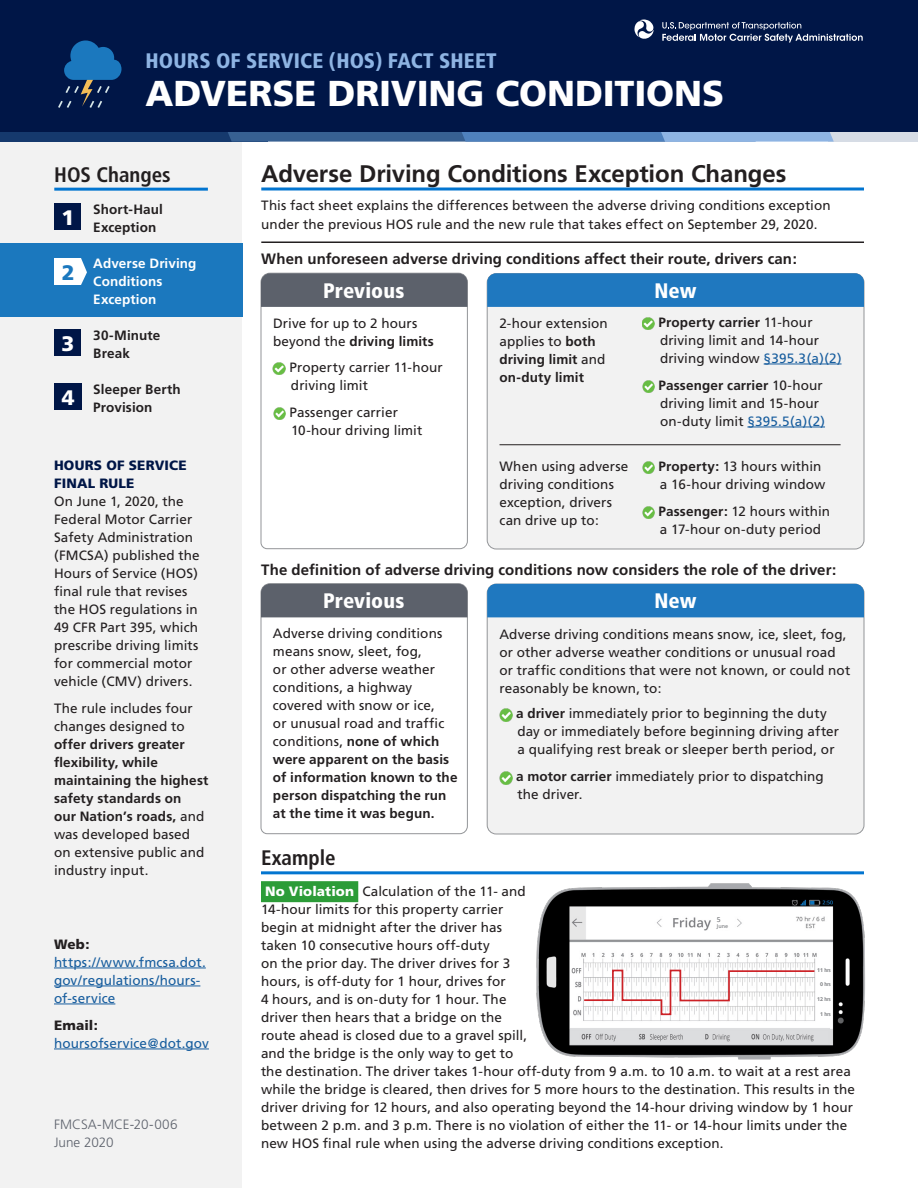
<style>
.page{position:relative;width:918px;height:1188px;background:#fff}
.page>*{position:absolute;margin:0;border:0;box-sizing:border-box;transform-origin:0 0}
.t1{font:900 36px "Frutiger";letter-spacing:-.005em;color:#fff}
.t2{font:700 24px "Frutiger";letter-spacing:-.005em;color:#231f20}
.t3{font:900 condensed 21px "Frutiger";letter-spacing:.005em;color:#8eb4e3}
.t4{font:900 condensed 21px "Frutiger";color:#fff}
.t5{font:700 condensed 21px "Frutiger";color:#231f20}
.t6{font:900 21px "Frutiger";color:#fff}
.t7{font:900 21px "Frutiger";color:#1b78be}
.t8{font:700 15px "Frutiger";letter-spacing:.005em;color:#231f20}
.t9{font:13.5px/18px "Frutiger";letter-spacing:.005em;color:#231f20}
.t10{font:700 13.5px/18px "Frutiger";letter-spacing:.01em;color:#231f20}
.t11{font:13.5px/18px "Frutiger";letter-spacing:.01em;color:#175d9e}
.t12{font:700 13.5px/18px "Frutiger";letter-spacing:.01em;color:#fff}
.t13{font:300 13.5px/18px "Frutiger";letter-spacing:.005em;color:#5c616b}
.t14{font:900 13.5px/18px "Frutiger";letter-spacing:.015em;color:#001647}
.s1{font-weight:400}
.s2{font-weight:900;color:#231f20}
.s3{font-weight:700}
.s4{color:#175d9e}
.s5{font-weight:900;color:#fff}
</style>
<div class="page">
<div style="left:0;top:121px;width:242px;height:1067px;background:#f2f2f2"></div>
<div style="left:0;top:0;width:918px;height:141px;background:#001647"></div>
<svg style="left:634px;top:19px;width:20px;height:20px"></svg>
<svg style="left:662px;top:22px;width:201px;height:21px"></svg>
<div style="left:0;top:132px;width:268px;height:10px;background:#15396d"></div>
<div style="left:828px;top:132px;width:90px;height:10px;background:#d6dce5"></div>
<svg style="left:228px;top:132px;width:606px;height:10px;background:#5b85b8"></svg>
<svg style="left:58px;top:40px;width:64px;height:68px"></svg>
<div style="left:487px;top:274px;width:377px;height:275px;background:#f2f2f2;border-radius:9px"></div>
<div style="left:487px;top:584px;width:377px;height:250px;background:#f2f2f2;border-radius:9px"></div>
<div style="left:0;top:243px;width:243px;height:73px;background:#1b78be"></div>
<hr style="left:261px;top:242px;width:603px;height:1px;background:#231f20">
<hr style="left:261px;top:188px;width:603px;height:2px;background:#0275d0">
<hr style="left:261px;top:871px;width:603px;height:3px;background:#0275d0">
<div style="left:261px;top:881px;width:97px;height:21px;background:#2c9c38"></div>
<svg style="left:261px;top:279px;width:207px;height:270px"></svg>
<svg style="left:261px;top:583px;width:207px;height:251px"></svg>
<svg style="left:273px;top:362px;width:13px;height:13px"></svg>
<svg style="left:273px;top:407px;width:13px;height:13px"></svg>
<div style="left:261px;top:273px;width:206px;height:34px;background:#5c616b"></div>
<div style="left:261px;top:584px;width:206px;height:33px;background:#5c616b"></div>
<svg style="left:499px;top:709px;width:13px;height:12px"></svg>
<svg style="left:500px;top:772px;width:12px;height:12px"></svg>
<hr style="left:500px;top:444px;width:341px;height:1px;background:#231f20">
<div style="left:487px;top:273px;width:377px;height:34px;background:#1f78bf"></div>
<div style="left:487px;top:584px;width:377px;height:33px;background:#1f78bf"></div>
<hr style="left:54px;top:968px;width:152px;height:1px;background:#175d9e">
<hr style="left:54px;top:986px;width:146px;height:1px;background:#175d9e">
<hr style="left:54px;top:1004px;width:61px;height:1px;background:#175d9e">
<hr style="left:54px;top:1049px;width:155px;height:1px;background:#175d9e">
<hr style="left:54px;top:188px;width:154px;height:3px;background:#0275d0">
<svg style="left:54px;top:258px;width:33px;height:27px"></svg>
<div style="left:54px;top:203px;width:27px;height:27px;background:#001647"></div>
<div style="left:55px;top:383px;width:27px;height:27px;background:#001647"></div>
<img style="left:536px;top:883px;width:329px;height:177px">
<svg style="left:582px;top:969px;width:234px;height:47px"></svg>
<img style="left:570px;top:1027px;width:260px;height:17px">
<div style="left:54px;top:329px;width:27px;height:27px;background:#001647"></div>
<hr style="left:764px;top:364px;width:78px;height:1px;background:#175d9e">
<hr style="left:747px;top:427px;width:78px;height:1px;background:#175d9e">
<svg style="left:642px;top:317px;width:13px;height:13px"></svg>
<svg style="left:642px;top:380px;width:13px;height:13px"></svg>
<svg style="left:642px;top:461px;width:13px;height:13px"></svg>
<svg style="left:642px;top:506px;width:13px;height:13px"></svg>
<div style="left:717px;top:917px;width:12px;height:13px;background:#fff"></div>
<hr style="left:816px;top:968px;width:15px;height:4px;background:#fff">
<div style="left:817px;top:982px;width:14px;height:7px;background:#fff"></div>
<div style="left:817px;top:997px;width:14px;height:7px;background:#fff"></div>
<div style="left:817px;top:1012px;width:14px;height:6px;background:#fff"></div>
<h3 class="t3" style="left:146px;top:48px;width:353px">HOURS OF SERVICE (HOS) FACT SHEET</h3>
<h1 class="t1" style="left:146px;top:71px;width:580px">ADVERSE DRIVING CONDITIONS</h1>
<h2 class="t5" style="left:54px;top:162px;width:118px">HOS Changes</h2>
<p class="t6" style="left:61px;top:205px;width:14px">1</p>
<p class="t10" style="left:93px;top:200px;width:71px">Short-Haul<br>Exception</p>
<p class="t12" style="left:93px;top:254px;width:105px">Adverse Driving<br>Conditions<br>Exception</p>
<p class="t10" style="left:93px;top:326px;width:69px">30-Minute<br>Break</p>
<p class="t10" style="left:93px;top:380px;width:89px">Sleeper Berth<br>Provision</p>
<p class="t7" style="left:62px;top:260px;width:14px">2</p>
<p class="t6" style="left:61px;top:331px;width:14px">3</p>
<p class="t6" style="left:62px;top:385px;width:14px">4</p>
<h3 class="t14" style="left:54px;top:456px;width:134px">HOURS OF SERVICE<br>FINAL RULE</h3>
<p class="t9" style="left:54px;top:492px;width:147px">On June 1, 2020, the<br>Federal Motor Carrier<br>Safety Administration (FMCSA) published the<br>Hours of Service (HOS) final rule that revises the HOS regulations in<br>49 CFR Part 395, which prescribe driving limits for commercial motor vehicle (CMV) drivers.</p>
<p class="t10" style="left:54px;top:699px;width:156px"><span class="s1">The rule includes four changes designed to </span>offer drivers greater flexibility, while maintaining the highest safety standards on<br>our Nation’s roads, <span class="s1">and was developed based on extensive public and industry input.</span></p>
<p class="t11" style="left:54px;top:935px;width:153px"><span class="s2">Web: </span>https://www.fmcsa.dot. gov/regulations/hours&shy;of-service</p>
<p class="t11" style="left:54px;top:1016px;width:156px"><span class="s2">Email: </span>hoursofservice@dot.gov</p>
<p class="t13" style="left:54px;top:1115px;width:125px">FMCSA-MCE-20-006<br>June 2020</p>
<h1 class="t2" style="left:261px;top:159px;width:527px">Adverse Driving Conditions Exception Changes</h1>
<p class="t9" style="left:261px;top:196px;width:571px;line-height:19.5px">This fact sheet explains the differences between the adverse driving conditions exception under the previous HOS rule and the new rule that takes effect on September 29, 2020.</p>
<p class="t8" style="left:261px;top:250px;width:537px">When unforeseen adverse driving conditions affect their route, drivers can:</p>
<h2 class="t4" style="left:323px;top:278px;width:83px">Previous</h2>
<p class="t9" style="left:273px;top:315px;width:162px">Drive for up to 2 hours beyond the <span class="s3">driving limits</span></p>
<p class="t9" style="left:290px;top:358px;width:155px">Property carrier 11-hour driving limit</p>
<p class="t9" style="left:290px;top:403px;width:134px">Passenger carrier<br>10-hour driving limit</p>
<p class="t10" style="left:500px;top:315px;width:110px"><span class="s1">2-hour extension applies to</span> both driving limit <span class="s1">and </span>on-duty limit</p>
<p class="t9" style="left:500px;top:457px;width:130px">When using adverse driving conditions exception, drivers can drive up to:</p>
<h2 class="t4" style="left:654px;top:278px;width:44px">New</h2>
<p class="t9" style="left:659px;top:313px;width:184px"><span class="s3">Property carrier</span> 11-hour driving limit and 14-hour driving window <span class="s4">§395.3(a)(2)</span></p>
<p class="t9" style="left:659px;top:376px;width:168px"><span class="s3">Passenger carrier</span> 10-hour driving limit and 15-hour on-duty limit <span class="s4">§395.5(a)(2)</span></p>
<p class="t9" style="left:659px;top:457px;width:168px"><span class="s3">Property:</span> 13 hours within a 16-hour driving window</p>
<p class="t9" style="left:659px;top:502px;width:173px"><span class="s3">Passenger:</span> 12 hours within a 17-hour on-duty period</p>
<p class="t8" style="left:261px;top:561px;width:577px">The definition of adverse driving conditions now considers the role of the driver:</p>
<h2 class="t4" style="left:323px;top:589px;width:83px">Previous</h2>
<p class="t9" style="left:273px;top:624px;width:186px">Adverse driving conditions means snow, sleet, fog,<br>or other adverse weather conditions, a highway covered with snow or ice,<br>or unusual road and traffic conditions, <span class="s3">none of which were apparent on the basis of information known to the person dispatching the run at the time it was begun.</span></p>
<h2 class="t4" style="left:654px;top:589px;width:44px">New</h2>
<p class="t9" style="left:500px;top:625px;width:352px">Adverse driving conditions means snow, ice, sleet, fog, or other adverse weather conditions or unusual road or traffic conditions that were not known, or could not reasonably be known, to:</p>
<p class="t9" style="left:516px;top:705px;width:325px"><span class="s3">a driver</span> immediately prior to beginning the duty day or immediately before beginning driving after a qualifying rest break or sleeper berth period, or</p>
<p class="t9" style="left:516px;top:768px;width:309px"><span class="s3">a motor carrier</span> immediately prior to dispatching the driver.</p>
<h2 class="t5" style="left:261px;top:846px;width:76px">Example</h2>
<p class="t9" style="left:261px;top:883px;width:595px;text-indent:4px"><span class="s5">No Violation</span> Calculation of the 11- and<br>14-hour limits for this property carrier<br>begin at midnight after the driver has<br>taken 10 consecutive hours off-duty<br>on the prior day. The driver drives for 3<br>hours, is off-duty for 1 hour, drives for<br>4 hours, and is on-duty for 1 hour. The<br>driver then hears that a bridge on the<br>route ahead is closed due to a gravel spill,<br>and the bridge is the only way to get to<br>the destination. The driver takes 1-hour off-duty from 9 a.m. to 10 a.m. to wait at a rest area while the bridge is cleared, then drives for 5 more hours to the destination. This results in the driver driving for 12 hours, and also operating beyond the 14-hour driving window by 1 hour between 2 p.m. and 3 p.m. There is no violation of either the 11- or 14-hour limits under the new HOS final rule when using the adverse driving conditions exception.</p>
</div>
